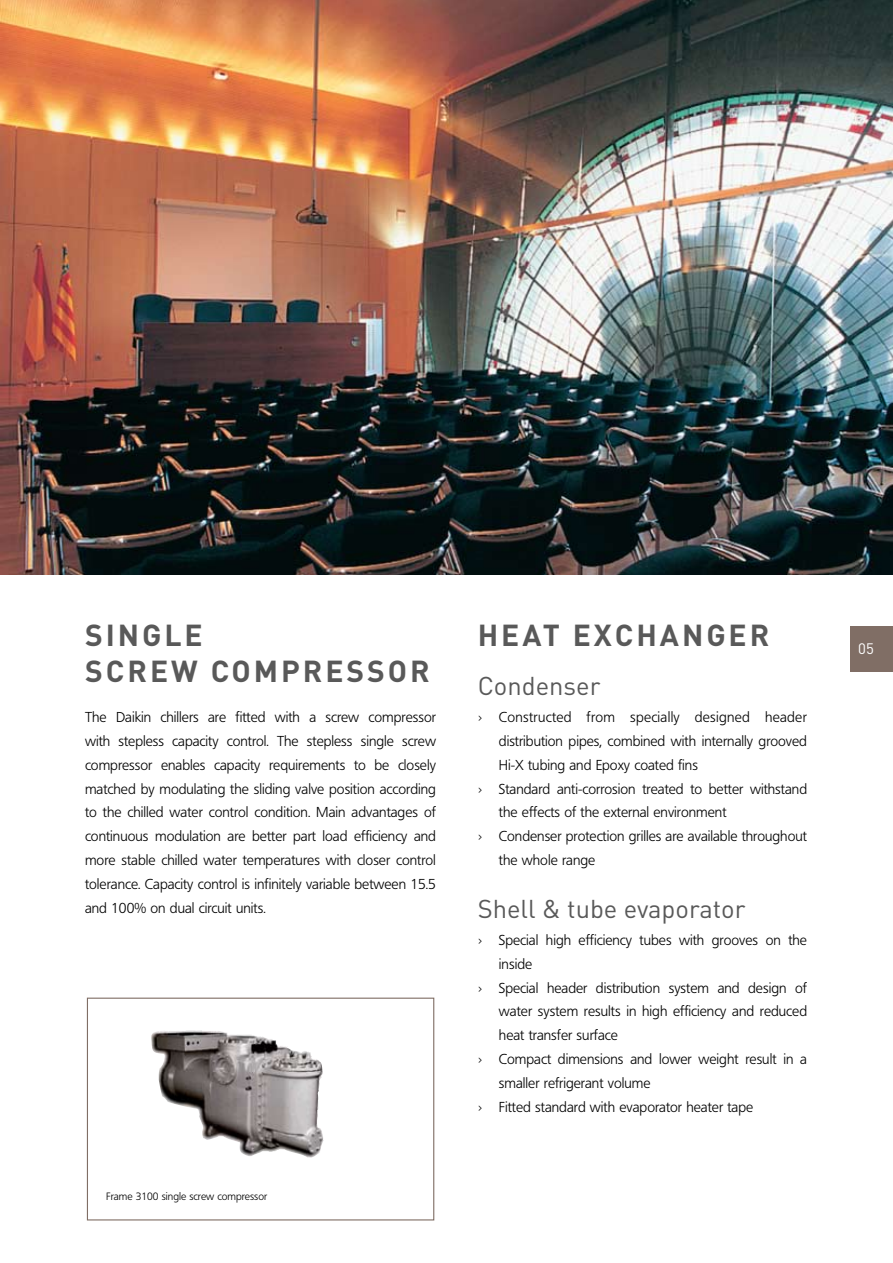
<style>
.page{position:relative;width:893px;height:1263px;background:#fff}
.page>*{position:absolute;margin:0;border:0;box-sizing:border-box;transform-origin:0 0}
.t1{font:700 30px/36px "DIN";letter-spacing:.1em;color:#595959}
.t2{font:25.5px "DIN";color:#595959}
.t3{font:15px "DIN";color:#fff}
.t4{font:300 14.25px/23.9px "Frutiger BSK45";color:#000;text-align:justify}
.t5{font:300 14.25px "Frutiger BSK45";letter-spacing:.02em;color:#000}
.t6{font:300 10.5px "Frutiger BSK45";color:#000}
.s1{font-family:"DIN"}
</style>
<div class="page">
<div style="left:850px;top:626px;width:43px;height:45px;background:#806e65"></div>
<img style="left:151px;top:1030px;width:173px;height:127px">
<div style="left:87px;top:997px;width:347px;height:223px;border:1px solid #806e65"></div>
<img style="left:0;top:0;width:893px;height:574px">
<h1 class="t1" style="left:85px;top:616px;width:40px">SINGL</h1>
<h1 class="t1" style="left:85px;top:616px;width:283px;text-indent:100px">E<br>SCREW COMPRESSOR</h1>
<h1 class="t1" style="left:478px;top:616px;width:290px">HEAT EXCHANG ER</h1>
<h2 class="t2" style="left:478px;top:671px;width:124px">Condenser</h2>
<p class="t5" style="left:478px;top:709px;width:331px"><span class="s1">›</span> Constructed from specially designed header</p>
<p class="t4" style="left:499px;top:729px;width:310px">distribution pipes, combined with internally grooved</p>
<p class="t4" style="left:499px;top:753px;width:201px">Hi-X tubing and Epoxy coated fins</p>
<p class="t4" style="left:478px;top:777px;width:331px"><span class="s1">›</span> Standard anti-corrosion treated to better withstand</p>
<p class="t4" style="left:499px;top:801px;width:229px">the effects of the external environment</p>
<p class="t4" style="left:478px;top:824px;width:331px"><span class="s1">›</span> Condenser protection grilles are available throughout</p>
<p class="t4" style="left:499px;top:848px;width:98px">the whole range</p>
<h2 class="t2" style="left:478px;top:894px;width:269px">Shell &amp; tube evaporator</h2>
<p class="t4" style="left:478px;top:928px;width:331px"><span class="s1">›</span> Special high efficiency tubes with grooves on the</p>
<p class="t4" style="left:499px;top:952px;width:35px">inside</p>
<p class="t4" style="left:478px;top:976px;width:331px"><span class="s1">›</span> Special header distribution system and design of</p>
<p class="t4" style="left:499px;top:1000px;width:310px">water system results in high efficiency and reduced</p>
<p class="t4" style="left:499px;top:1023px;width:120px">heat transfer surface</p>
<p class="t4" style="left:478px;top:1047px;width:331px"><span class="s1">›</span> Compact dimensions and lower weight result in a</p>
<p class="t4" style="left:499px;top:1071px;width:153px">smaller refrigerant volume</p>
<p class="t4" style="left:478px;top:1095px;width:277px"><span class="s1">›</span> Fitted standard with evaporator heater tape</p>
<p class="t4" style="left:85px;top:705px;width:352px">The Daikin chillers are fitted with a screw compressor with stepless capacity control. The stepless single screw compressor enables capacity requirements to be closely matched by modulating the sliding valve position according to the chilled water control condition. Main advantages of continuous modulation are better part load efficiency and more stable chilled water temperatures with closer control tolerance. Capacity control is infinitely variable between 15.5 and 100% on dual circuit units.</p>
<p class="t6" style="left:106px;top:1190px;width:162px">Frame 3100 single screw compressor</p>
<p class="t3" style="left:858px;top:640px;width:17px">05</p>
</div>
